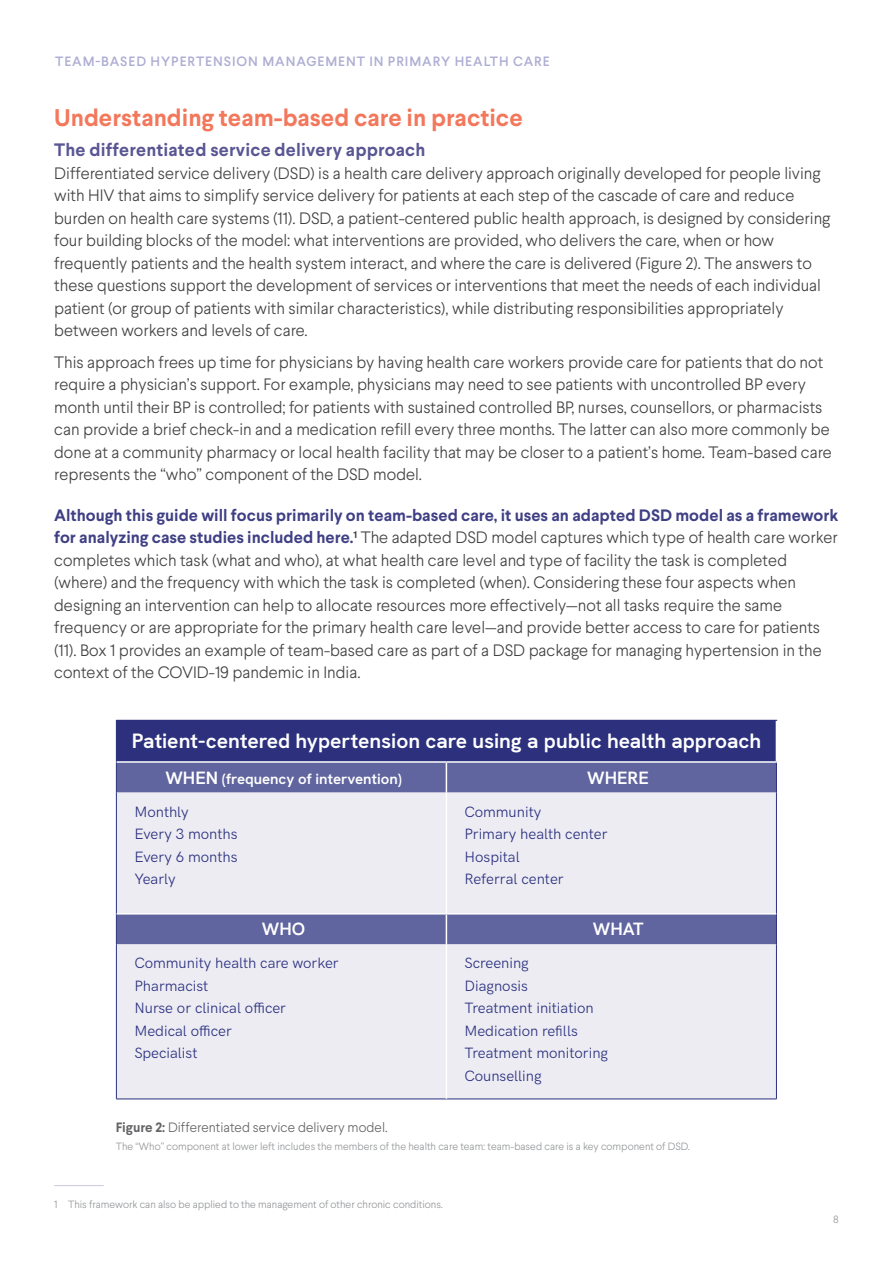
<style>
.page{position:relative;width:893px;height:1263px;background:#fff}
.page>*{position:absolute;margin:0;border:0;box-sizing:border-box;transform-origin:0 0}
.Heading_2{font:700 24px "Larsseit";color:#f3775b}
.Quarter_Chart_Center{font:700 21px "HK Grotesk";color:#fff}
.Heading_3b{font:700 18px "Larsseit";letter-spacing:.01em;color:#595693}
.Quarter_Chart_Titles{font:700 18px "HK Grotesk";color:#fff}
.Body_Copy{font:300 16.5px/22.5px "Larsseit";color:#414042}
.Quarter_Chart_Text{font:15px "HK Grotesk";color:#2b317f}
.Quarter_Chart_Titles-2{font:700 15px "HK Grotesk";letter-spacing:-.005em;color:#fff}
.t1{font:500 13.5px "Larsseit";letter-spacing:.07em;color:#adaed3}
.Figure_Titles{font:300 13.5px "Larsseit";color:#636466}
.Footnote{font:300 10.5px "Larsseit";color:#939598}
.s1{font-weight:700;color:#3f3f85}
.s2{font-size:18px}
.s3{font-weight:700}
</style>
<div class="page">
<div style="left:116px;top:720px;width:660px;height:42px;background:#2d317d"></div>
<div style="left:117px;top:763px;width:659px;height:29px;background:#60649f"></div>
<svg style="left:117px;top:792px;width:659px;height:307px;background:#dedeea"></svg>
<hr style="left:446px;top:720px;width:331px;height:1px;background:#2b317f">
<hr style="left:116px;top:762px;width:1px;height:30px;background:#2b317f">
<hr style="left:116px;top:792px;width:1px;height:122px;background:#2b317f">
<hr style="left:116px;top:914px;width:1px;height:30px;background:#2b317f">
<hr style="left:116px;top:944px;width:1px;height:155px;background:#2b317f">
<hr style="left:117px;top:761px;width:329px;height:2px;background:#fff">
<hr style="left:446px;top:761px;width:331px;height:2px;background:#fff">
<svg style="left:776px;top:763px;width:1px;height:29px"></svg>
<hr style="left:776px;top:792px;width:1px;height:122px;background:#2b317f">
<hr style="left:776px;top:914px;width:1px;height:30px;background:#2b317f">
<hr style="left:776px;top:944px;width:1px;height:155px;background:#2b317f">
<hr style="left:116px;top:1099px;width:330px;height:1px;background:#2b317f">
<hr style="left:446px;top:1099px;width:331px;height:1px;background:#2b317f">
<hr style="left:446px;top:792px;width:1px;height:121px;background:#fff">
<hr style="left:446px;top:914px;width:1px;height:30px;background:#fff">
<hr style="left:446px;top:944px;width:1px;height:155px;background:#fff">
<svg style="left:446px;top:763px;width:1px;height:29px"></svg>
<hr style="left:117px;top:913px;width:329px;height:1px;background:#fff">
<hr style="left:446px;top:913px;width:330px;height:1px;background:#fff">
<hr style="left:54px;top:1185px;width:50px;height:1px;background:#cacbdf">
<p class="t1" style="left:55px;top:52px;width:496px">TEAM-BASED HYPERTENSION MANAGEMENT IN PRIMARY HEALTH CARE</p>
<p class="Heading_2" style="left:54px;top:102px;width:470px">Understanding team-based care in practice</p>
<p class="Heading_3b" style="left:54px;top:138px;width:373px">The differentiated service delivery approach</p>
<p class="Body_Copy" style="left:54px;top:161px;width:778px">Differentiated service delivery (DSD) is a health care delivery approach originally developed for people living with HIV that aims to simplify service delivery for patients at each step of the cascade of care and reduce burden on health care systems (11). DSD, a patient-centered public health approach, is designed by considering four building blocks of the model: what interventions are provided, who delivers the care, when or how frequently patients and the health system interact, and where the care is delivered (Figure 2). The answers to these questions support the development of services or interventions that meet the needs of each individual patient (or group of patients with similar characteristics), while distributing responsibilities appropriately between workers and levels of care.</p>
<p class="Body_Copy" style="left:54px;top:350px;width:779px">This approach frees up time for physicians by having health care workers provide care for patients that do not require a physician’s support. For example, physicians may need to see patients with uncontrolled BP every month until their BP is controlled; for patients with sustained controlled BP, nurses, counsellors, or pharmacists can provide a brief check-in and a medication refill every three months. The latter can also more commonly be done at a community pharmacy or local health facility that may be closer to a patient’s home. Team-based care represents the “who” component of the DSD model.</p>
<p class="Body_Copy" style="left:54px;top:503px;width:786px"><span class="s1">Although this guide will focus primarily on team-based care, it uses an adapted DSD model as a framework for analyzing case studies included here.</span><sup>1</sup> The adapted DSD model captures which type of health care worker completes which task (what and who), at what health care level and type of facility the task is completed (where) and the frequency with which the task is completed (when). Considering these four aspects when designing an intervention can help to allocate resources more effectively—not all tasks require the same frequency or are appropriate for the primary health care level—and provide better access to care for patients (11). Box 1 provides an example of team-based care as part of a DSD package for managing hypertension in the context of the COVID-19 pandemic in India.</p>
<p class="Quarter_Chart_Center" style="left:132px;top:725px;width:631px">Patient-centered hypertension care using a public health approach</p>
<p class="Quarter_Chart_Titles-2" style="left:165px;top:767px;width:238px"><span class="s2">WHEN</span> (frequency of intervention)</p>
<p class="Quarter_Chart_Titles" style="left:587px;top:763px;width:63px">WHERE</p>
<p class="Quarter_Chart_Text" style="left:134px;top:800px;width:56px">Monthly</p>
<p class="Quarter_Chart_Text" style="left:134px;top:823px;width:105px">Every 3 months</p>
<p class="Quarter_Chart_Text" style="left:134px;top:845px;width:105px">Every 6 months</p>
<p class="Quarter_Chart_Text" style="left:134px;top:868px;width:43px">Yearly</p>
<p class="Quarter_Chart_Text" style="left:464px;top:800px;width:79px">Community</p>
<p class="Quarter_Chart_Text" style="left:464px;top:823px;width:145px">Primary health center</p>
<p class="Quarter_Chart_Text" style="left:464px;top:845px;width:57px">Hospital</p>
<p class="Quarter_Chart_Text" style="left:464px;top:868px;width:101px">Referral center</p>
<p class="Quarter_Chart_Titles" style="left:262px;top:915px;width:45px">WHO</p>
<p class="Quarter_Chart_Titles" style="left:593px;top:915px;width:52px">WHAT</p>
<p class="Quarter_Chart_Text" style="left:134px;top:952px;width:206px">Community health care worker</p>
<p class="Quarter_Chart_Text" style="left:134px;top:974px;width:75px">Pharmacist</p>
<p class="Quarter_Chart_Text" style="left:134px;top:997px;width:153px">Nurse or clinical officer</p>
<p class="Quarter_Chart_Text" style="left:134px;top:1019px;width:99px">Medical officer</p>
<p class="Quarter_Chart_Text" style="left:134px;top:1042px;width:65px">Specialist</p>
<p class="Quarter_Chart_Text" style="left:464px;top:952px;width:66px">Screening</p>
<p class="Quarter_Chart_Text" style="left:464px;top:974px;width:65px">Diagnosis</p>
<p class="Quarter_Chart_Text" style="left:464px;top:997px;width:131px">Treatment initiation</p>
<p class="Quarter_Chart_Text" style="left:464px;top:1019px;width:115px">Medication refills</p>
<p class="Quarter_Chart_Text" style="left:464px;top:1042px;width:145px">Treatment monitoring</p>
<p class="Quarter_Chart_Text" style="left:464px;top:1064px;width:79px">Counselling</p>
<p class="Figure_Titles" style="left:116px;top:1119px;width:272px"><span class="s3">Figure 2:</span> Differentiated service delivery model.</p>
<p class="Footnote" style="left:116px;top:1140px;width:575px">The “Who” component at lower left includes the members of the health care team: team-based care is a key component of DSD.</p>
<p class="Footnote" style="left:54px;top:1198px;width:389px">1 This framework can also be applied to the management of other chronic conditions.</p>
<p class="Footnote" style="left:833px;top:1213px;width:7px">8</p>
</div>
